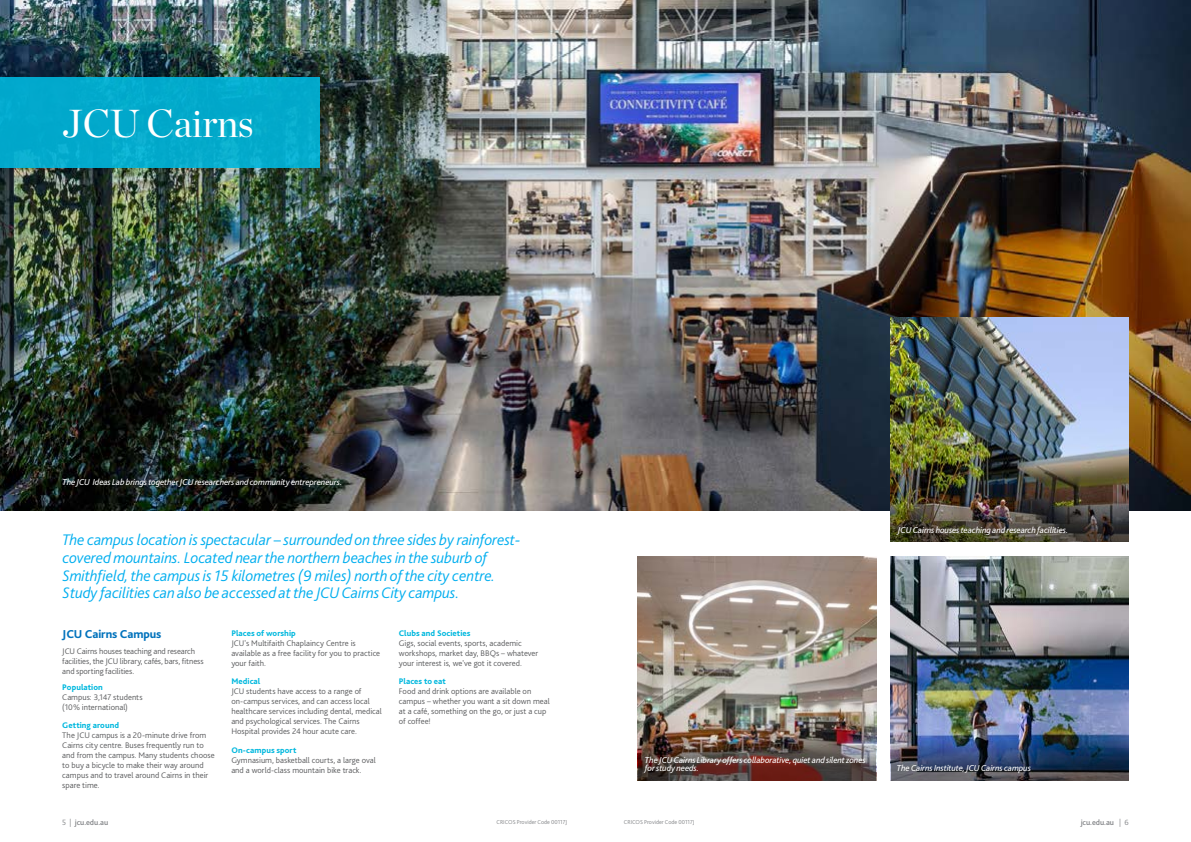
<style>
.page{position:relative;width:1191px;height:842px;background:#fff}
.page>*{position:absolute;margin:0;border:0;box-sizing:border-box;transform-origin:0 0}
.t1{font:39px "Chronicle Display";letter-spacing:-.01em;color:#fff}
.t2{font:italic 300 16px/17.8px "Bliss 2";letter-spacing:-.01em;color:#00aeef}
.t3{font:800 12px "Bliss 2";letter-spacing:-.005em;color:#0072bc}
.t4{font:italic 9px/8px "Bliss 2";letter-spacing:-.01em;color:#fff}
.t5{font:300 8.5px/10px "Bliss 2";color:#58595b}
.t6{font:800 8.5px "Bliss 2";letter-spacing:.005em;color:#00b8de}
.t7{font:500 8px "Bliss 2";letter-spacing:-.005em;color:#808285}
.t8{font:300 6px "Bliss 2";letter-spacing:-.005em;color:#808285}
.s1{font-weight:300}
</style>
<div class="page">
<img style="left:0;top:0;width:1191px;height:510px">
<div style="left:0;top:77px;width:320px;height:91px;background:#02a9cb"></div>
<img style="left:890px;top:557px;width:238px;height:177px">
<img style="left:890px;top:734px;width:238px;height:46px">
<img style="left:638px;top:557px;width:238px;height:178px">
<img style="left:638px;top:735px;width:238px;height:46px">
<img style="left:890px;top:317px;width:238px;height:178px">
<img style="left:890px;top:495px;width:238px;height:47px">
<h1 class="t1" style="left:62px;top:93px;width:194px">JCU Cairns</h1>
<p class="t4" style="left:62px;top:478px;width:281px">The JCU Ideas Lab brings together JCU researchers and community entrepreneurs.</p>
<p class="t2" style="left:62px;top:531px;width:460px">The campus location is spectacular – surrounded on three sides by rainforest&shy;covered mountains. Located near the northern beaches in the suburb of Smithfield, the campus is 15 kilometres (9 miles) north of the city centre.<br>Study facilities can also be accessed at the JCU Cairns City campus.</p>
<h3 class="t3" style="left:62px;top:627px;width:101px">JCU Cairns Campus</h3>
<p class="t5" style="left:62px;top:646px;width:143px">JCU Cairns houses teaching and research facilities, the JCU library, cafés, bars, fitness and sporting facilities.</p>
<p class="t6" style="left:62px;top:682px;width:42px">Population</p>
<p class="t5" style="left:62px;top:692px;width:82px">Campus: 3,147 students (10% international)</p>
<p class="t6" style="left:62px;top:720px;width:58px">Getting around</p>
<p class="t5" style="left:62px;top:730px;width:154px">The JCU campus is a 20-minute drive from Cairns city centre. Buses frequently run to and from the campus. Many students choose to buy a bicycle to make their way around campus and to travel around Cairns in their spare time.</p>
<p class="t6" style="left:231px;top:628px;width:66px">Places of worship</p>
<p class="t5" style="left:231px;top:638px;width:150px">JCU's Multifaith Chaplaincy Centre is available as a free facility for you to practice your faith.</p>
<p class="t6" style="left:231px;top:676px;width:31px">Medical</p>
<p class="t5" style="left:231px;top:686px;width:152px">JCU students have access to a range of on-campus services, and can access local healthcare services including dental, medical and psychological services. The Cairns Hospital provides 24 hour acute care.</p>
<p class="t6" style="left:231px;top:745px;width:67px">On-campus sport</p>
<p class="t5" style="left:231px;top:755px;width:146px">Gymnasium, basketball courts, a large oval and a world-class mountain bike track.</p>
<p class="t6" style="left:399px;top:628px;width:73px">Clubs and Societies</p>
<p class="t5" style="left:399px;top:638px;width:141px">Gigs, social events, sports, academic workshops, market day, BBQs – whatever your interest is, we've got it covered.</p>
<p class="t6" style="left:399px;top:676px;width:49px">Places to eat</p>
<p class="t5" style="left:399px;top:686px;width:152px">Food and drink options are available on campus – whether you want a sit down meal at a café, something on the go, or just a cup of coffee!</p>
<p class="t4" style="left:898px;top:526px;width:172px">JCU Cairns houses teaching and research facilities.</p>
<p class="t4" style="left:645px;top:756px;width:222px">The JCU Cairns Library offers collaborative, quiet and silent zones for study needs.</p>
<p class="t4" style="left:897px;top:764px;width:136px">The Cairns Institute, JCU Cairns campus</p>
<p class="t7" style="left:62px;top:818px;width:48px"><span class="s1">5 |</span> jcu.edu.au</p>
<p class="t8" style="left:496px;top:818px;width:72px">CRICOS Provider Code 00117J</p>
<p class="t8" style="left:624px;top:818px;width:72px">CRICOS Provider Code 00117J</p>
<p class="t7" style="left:1080px;top:818px;width:49px">jcu.edu.au <span class="s1">| 6</span></p>
</div>
